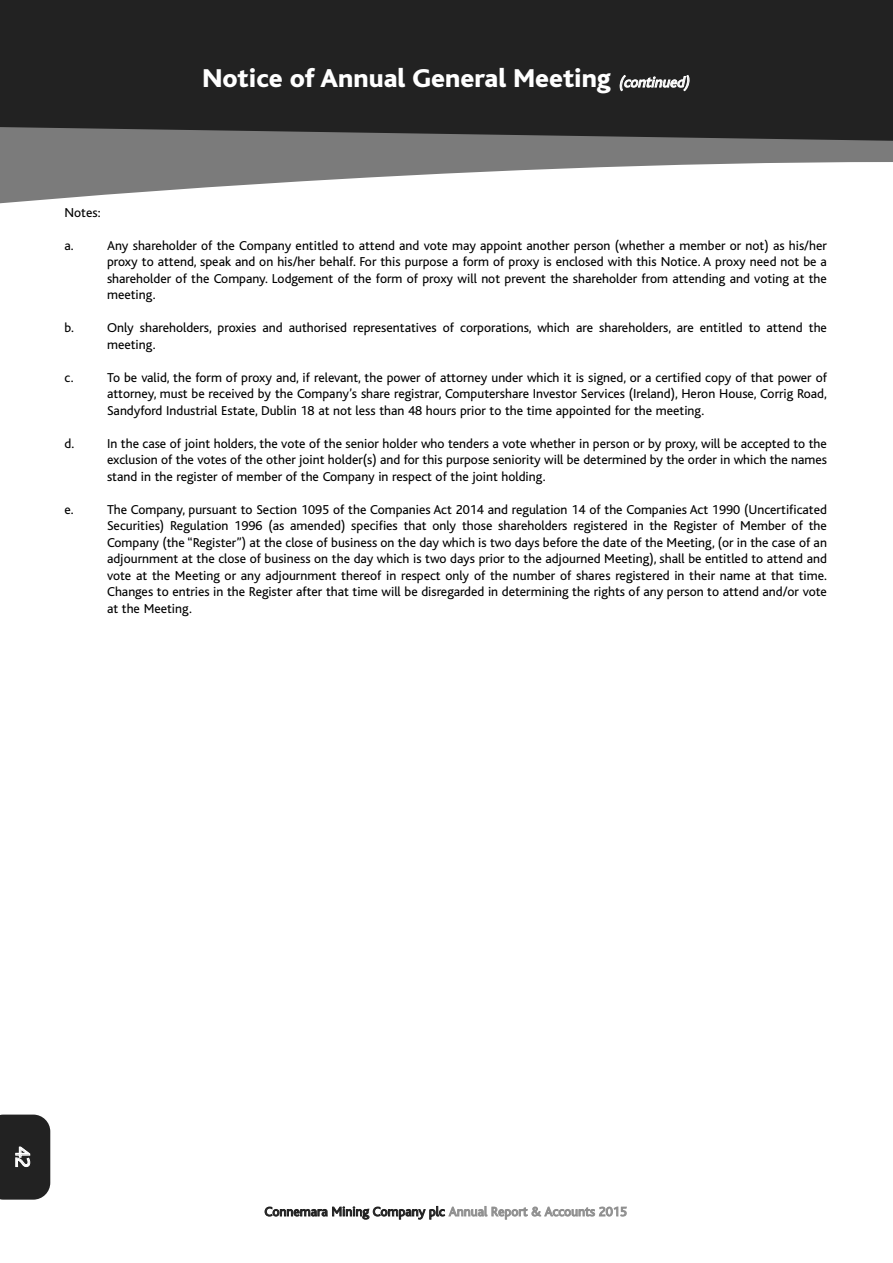
<style>
.page{position:relative;width:893px;height:1263px;background:#fff}
.page>*{position:absolute;margin:0;border:0;box-sizing:border-box;transform-origin:0 0}
.t1{font:800 27px "Bliss";color:#fff}
.t2{font:21px "Bliss";color:#fff}
.t3{font:13.5px/16.5px "Bliss";color:#000;text-align:justify}
.t4{font:13.5px "Bliss";color:#222}
.s1{font-weight:400;font-style:italic;font-size:15px}
.s2{color:#909090}
</style>
<div class="page">
<svg style="left:0;top:141px;width:893px;height:63px;fill:#7b7b7b"></svg>
<div style="left:0;top:0;width:893px;height:141px;background:#222"></div>
<div style="left:0;top:1114px;width:50px;height:85px;background:#222"></div>
<h1 class="t1" style="left:202px;top:68px;width:491px">Notice of Annual General Meeting <span class="s1">(continued)</span></h1>
<p class="t3" style="left:65px;top:205px;width:37px">Notes:</p>
<p class="t3" style="left:65px;top:238px;width:11px">a.</p>
<p class="t3" style="left:107px;top:238px;width:721px">Any shareholder of the Company entitled to attend and vote may appoint another person (whether a member or not) as his/her proxy to attend, speak and on his/her behalf. For this purpose a form of proxy is enclosed with this Notice. A proxy need not be a shareholder of the Company. Lodgement of the form of proxy will not prevent the shareholder from attending and voting at the meeting.</p>
<p class="t3" style="left:65px;top:321px;width:11px">b.</p>
<p class="t3" style="left:107px;top:321px;width:721px">Only shareholders, proxies and authorised representatives of corporations, which are shareholders, are entitled to attend the meeting.</p>
<p class="t3" style="left:65px;top:370px;width:11px">c.</p>
<p class="t3" style="left:107px;top:370px;width:721px">To be valid, the form of proxy and, if relevant, the power of attorney under which it is signed, or a certified copy of that power of attorney, must be received by the Company’s share registrar, Computershare Investor Services (Ireland), Heron House, Corrig Road, Sandyford Industrial Estate, Dublin 18 at not less than 48 hours prior to the time appointed for the meeting.</p>
<p class="t3" style="left:65px;top:436px;width:11px">d.</p>
<p class="t3" style="left:107px;top:436px;width:721px">In the case of joint holders, the vote of the senior holder who tenders a vote whether in person or by proxy, will be accepted to the exclusion of the votes of the other joint holder(s) and for this purpose seniority will be determined by the order in which the names stand in the register of member of the Company in respect of the joint holding.</p>
<p class="t3" style="left:65px;top:502px;width:11px">e.</p>
<p class="t3" style="left:107px;top:502px;width:721px">The Company, pursuant to Section 1095 of the Companies Act 2014 and regulation 14 of the Companies Act 1990 (Uncertificated Securities) Regulation 1996 (as amended) specifies that only those shareholders registered in the Register of Member of the Company (the “Register”) at the close of business on the day which is two days before the date of the Meeting, (or in the case of an adjournment at the close of business on the day which is two days prior to the adjourned Meeting), shall be entitled to attend and vote at the Meeting or any adjournment thereof in respect only of the number of shares registered in their name at that time.<br>Changes to entries in the Register after that time will be disregarded in determining the rights of any person to attend and/or vote at the Meeting.</p>
<h2 class="t2" style="left:31px;top:1146px;width:23px;rotate:90deg">42</h2>
<p class="t4" style="left:265px;top:1206px;width:364px">Connemara Mining Company plc <span class="s2">Annual Report &amp; Accounts 2015</span></p>
</div>
